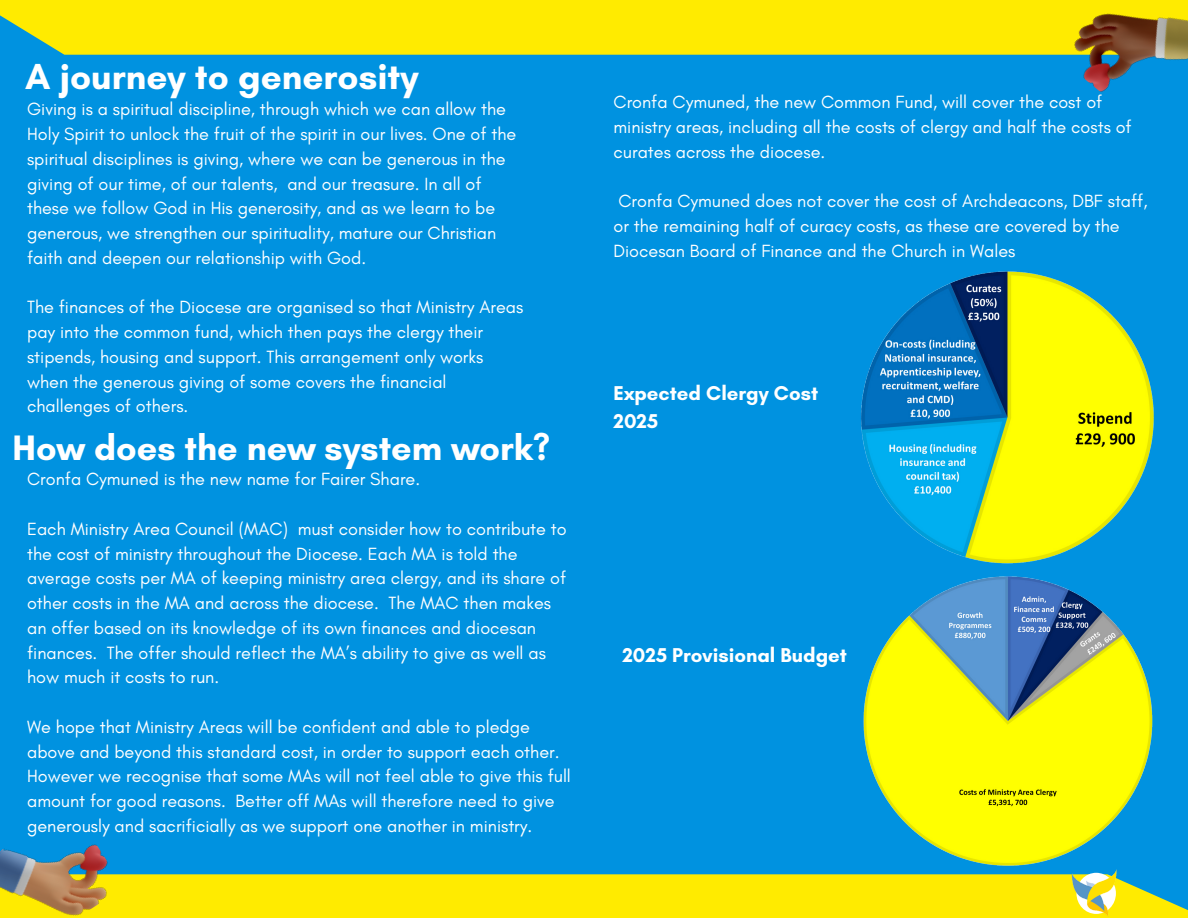
<style>
.page{position:relative;width:1188px;height:918px;background:#0092e0}
.page>*{position:absolute;margin:0;border:0;box-sizing:border-box;transform-origin:0 0}
.t1{font:700 36.9px "Glacial Indifference";color:#fff}
.t2{font:700 36px "Glacial Indifference";color:#fff}
.t3{font:700 20.4px/28.2px "Glacial Indifference";color:#fff}
.t4{font:18px/24.8px "Glacial Indifference";color:#fff}
</style>
<div class="page">
<div style="left:0;top:0;width:1188px;height:55px;background:#ffeb00"></div>
<div style="left:0;top:874px;width:1188px;height:44px;background:#ffeb00"></div>
<img style="left:1072px;top:881px;width:53px;height:36px">
<img style="left:1058px;top:13px;width:130px;height:79px">
<img style="left:0;top:844px;width:124px;height:72px">
<img style="left:736px;top:576px;width:452px;height:305px">
<img style="left:861px;top:271px;width:293px;height:293px">
<p class="t1" style="left:25px;top:54px;width:395px">A journey to generosity</p>
<p class="t4" style="left:27px;top:97px;width:491px">Giving is a spiritual discipline, through which we can allow the Holy Spirit to unlock the fruit of the spirit in our lives. One of the spiritual disciplines is giving, where we can be generous in the giving of our time, of our talents, and our treasure. In all of these we follow God in His generosity, and as we learn to be generous, we strengthen our spirituality, mature our Christian faith and deepen our relationship with God.</p>
<p class="t4" style="left:27px;top:295px;width:498px">The finances of the Diocese are organised so that Ministry Areas pay into the common fund, which then pays the clergy their stipends, housing and support. This arrangement only works when the generous giving of some covers the financial challenges of others.</p>
<p class="t2" style="left:13px;top:426px;width:539px">How does the new system work?</p>
<h1 class="t4" style="left:27px;top:467px;width:395px">Cronfa Cymuned is the new name for Fairer Share.</h1>
<p class="t4" style="left:27px;top:516px;width:541px">Each Ministry Area Council (MAC) must consider how to contribute to the cost of ministry throughout the Diocese. Each MA is told the average costs per MA of keeping ministry area clergy, and its share of other costs in the MA and across the diocese. The MAC then makes an offer based on its knowledge of its own finances and diocesan finances. The offer should reflect the MA’s ability to give as well as how much it costs to run.</p>
<p class="t4" style="left:27px;top:714px;width:545px">We hope that Ministry Areas will be confident and able to pledge above and beyond this standard cost, in order to support each other.<br>However we recognise that some MAs will not feel able to give this full amount for good reasons. Better off MAs will therefore need to give generously and sacrificially as we support one another in ministry.</p>
<p class="t4" style="left:614px;top:89px;width:520px">Cronfa Cymuned, the new Common Fund, will cover the cost of ministry areas, including all the costs of clergy and half the costs of curates across the diocese.</p>
<p class="t4" style="left:614px;top:188px;width:536px">Cronfa Cymuned does not cover the cost of Archdeacons, DBF staff, or the remaining half of curacy costs, as these are covered by the<br>Diocesan Board of Finance and the Church in Wales</p>
<h1 class="t3" style="left:614px;top:379px;width:206px">Expected Clergy Cost<br>2025</h1>
<h2 class="t3" style="left:622px;top:641px;width:226px">2025 Provisional Budget</h2>
</div>
